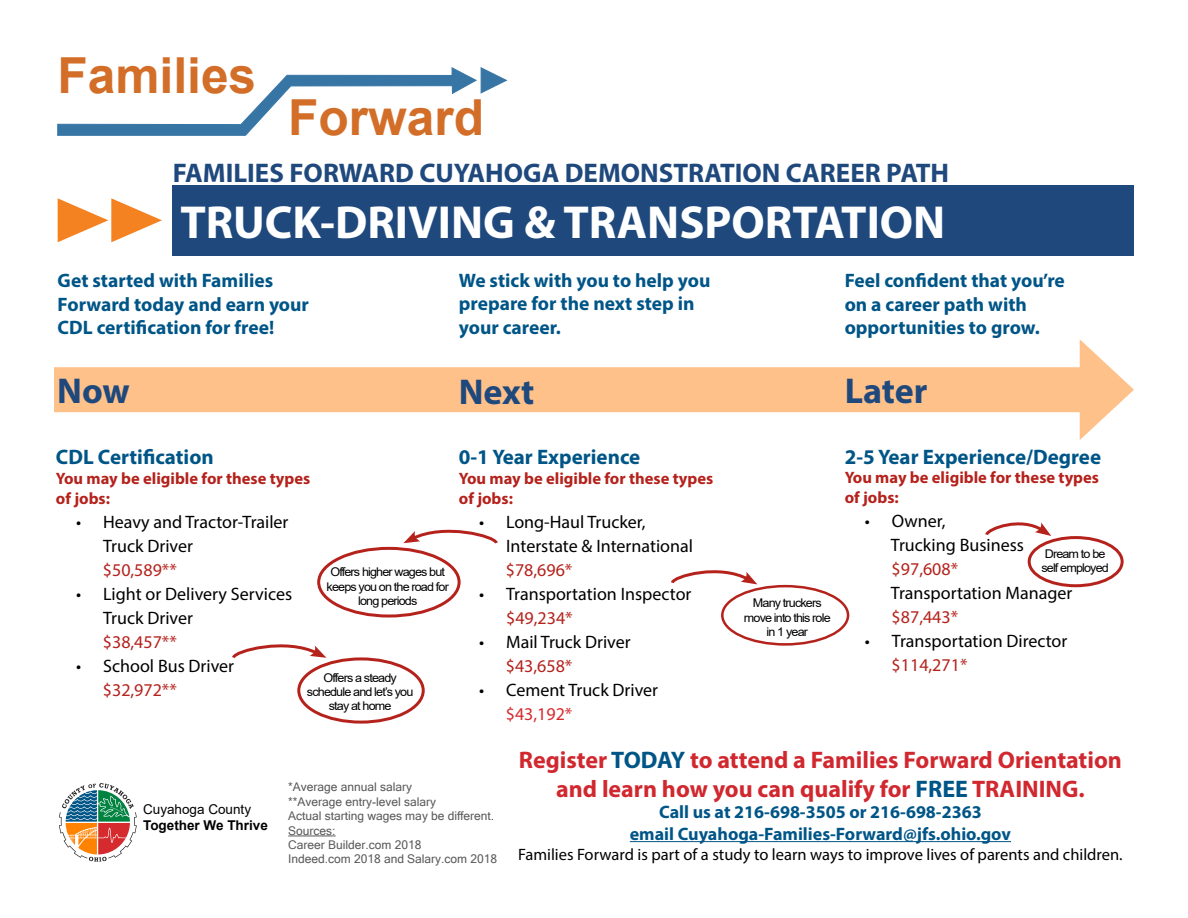
<style>
.page{position:relative;width:1188px;height:918px;background:#fff}
.page>*{position:absolute;margin:0;border:0;box-sizing:border-box;transform-origin:0 0}
.t1{font:700 49.65px "Arial";color:#d36e28}
.t2{font:700 46.5px "Myriad Pro";color:#fff}
.t3{font:700 36px "Myriad Pro";letter-spacing:-.005em;color:#1f497d}
.t4{font:700 27px "Myriad Pro";color:#1f497d}
.t5{font:700 24px/28.8px "Myriad Pro";color:#d1282f;text-align:center}
.t6{font:700 21px "Myriad Pro";color:#005587}
.t7{font:700 19.5px/23.4px "Myriad Pro";color:#005587}
.t8{font:18px/24px "Myriad Pro";color:#000}
.t9{font:700 18px "Myriad Pro";color:#005587}
.t10{font:18px "Myriad Pro";color:#b5221c}
.t11{font:18px "Myriad Pro";color:#d52b2e}
.t12{font:700 16.5px/19.8px "Myriad Pro";color:#b5221c}
.t13{font:16.5px "Myriad Pro";color:#000}
.t14{font:700 13.5px "Arial";color:#000}
.t15{font:13.5px "Arial";color:#000}
.t16{font:12px/14.4px "Arial";letter-spacing:-.07em;color:#000;text-align:center;scale:1.05 1}
.t17{font:12px "Microsoft Sans Serif";color:#595959}
.s1{color:#b5221c}
.s2{color:#005587}
</style>
<div class="page">
<svg style="left:57px;top:67px;width:450px;height:69px"></svg>
<div style="left:173px;top:185px;width:961px;height:71px;background:#1f497d"></div>
<svg style="left:58px;top:198px;width:104px;height:44px"></svg>
<div style="left:317px;top:547px;width:144px;height:71px;border:3px solid #b5221c;border-radius:50%"></div>
<hr style="left:630px;top:841px;width:381px;height:1px;background:#005587">
<svg style="left:59px;top:783px;width:78px;height:79px"></svg>
<hr style="left:288px;top:836px;width:48px;height:1px;background:#595959">
<div style="left:54px;top:367px;width:1042px;height:45px;background:#ffc18a"></div>
<svg style="left:1080px;top:339px;width:54px;height:101px"></svg>
<svg style="left:403px;top:529px;width:95px;height:15px"></svg>
<div style="left:297px;top:657px;width:128px;height:67px;border:3px solid #b5221c;border-radius:50%"></div>
<div style="left:721px;top:585px;width:128px;height:61px;border:3px solid #b5221c;border-radius:50%"></div>
<svg style="left:671px;top:570px;width:86px;height:15px"></svg>
<div style="left:1028px;top:536px;width:96px;height:51px;border:3px solid #b5221c;border-radius:50%"></div>
<svg style="left:985px;top:522px;width:66px;height:14px"></svg>
<svg style="left:232px;top:644px;width:94px;height:14px"></svg>
<p class="t1" style="left:57px;top:41px;width:200px">Families</p>
<p class="t1" style="left:288px;top:83px;width:198px">Forward</p>
<p class="t4" style="left:173px;top:156px;width:778px">FAMILIES FORWARD CUYAHOGA DEMONSTRATION CAREER PATH</p>
<p class="t2" style="left:180px;top:192px;width:767px">TRUCK-DRIVING &amp; TRANSPORTATION</p>
<p class="t7" style="left:58px;top:268px;width:253px">Get started with Families<br>Forward today and earn your<br>CDL certification for free!</p>
<p class="t7" style="left:459px;top:268px;width:253px">We stick with you to help you prepare for the next step in your career.</p>
<p class="t7" style="left:845px;top:268px;width:222px">Feel confident that you’re on a career path with opportunities to grow.</p>
<p class="t3" style="left:57px;top:367px;width:74px">Now</p>
<p class="t3" style="left:459px;top:369px;width:77px">Next</p>
<p class="t3" style="left:845px;top:367px;width:84px">Later</p>
<p class="t6" style="left:56px;top:443px;width:159px">CDL Certification</p>
<p class="t12" style="left:56px;top:468px;width:256px">You may be eligible for these types of jobs:</p>
<p class="t8" style="left:103px;top:509px;width:187px;text-indent:-27px">• Heavy and Tractor-Trailer<br>Truck Driver</p>
<p class="t10" style="left:103px;top:558px;width:76px">$50,589**</p>
<p class="t8" style="left:103px;top:581px;width:191px;text-indent:-27px">• Light or Delivery Services<br>Truck Driver</p>
<p class="t10" style="left:103px;top:630px;width:76px">$38,457**</p>
<p class="t8" style="left:76px;top:653px;width:160px">• School Bus Driver</p>
<p class="t10" style="left:103px;top:678px;width:76px">$32,972**</p>
<p class="t16" style="left:327px;top:565px;width:118px">Offers higher wages but keeps you on the road for long periods</p>
<p class="t16" style="left:307px;top:670px;width:103px">Offers a steady schedule and let’s you stay at home</p>
<p class="t6" style="left:459px;top:443px;width:183px">0-1 Year Experience</p>
<p class="t12" style="left:459px;top:468px;width:256px">You may be eligible for these types of jobs:</p>
<p class="t8" style="left:506px;top:509px;width:189px;text-indent:-27px">• Long-Haul Trucker,<br>Interstate &amp; International</p>
<p class="t10" style="left:506px;top:558px;width:68px">$78,696*</p>
<p class="t8" style="left:506px;top:581px;width:187px;text-indent:-27px">• Transportation Inspector <span class="s1">$49,234*</span></p>
<p class="t8" style="left:479px;top:629px;width:153px">• Mail Truck Driver</p>
<p class="t10" style="left:506px;top:654px;width:68px">$43,658*</p>
<p class="t8" style="left:479px;top:677px;width:181px">• Cement Truck Driver</p>
<p class="t11" style="left:506px;top:702px;width:68px">$43,192*</p>
<p class="t16" style="left:753px;top:596px;width:67px">Many truckers</p>
<p class="t16" style="left:744px;top:610px;width:84px">move into this role</p>
<p class="t16" style="left:767px;top:625px;width:41px">in 1 year</p>
<p class="t6" style="left:845px;top:443px;width:258px">2-5 Year Experience/Degree</p>
<p class="t12" style="left:845px;top:468px;width:256px">You may be eligible for these types of jobs:</p>
<p class="t8" style="left:865px;top:509px;width:82px">• Owner,</p>
<p class="t8" style="left:891px;top:533px;width:135px">Trucking Business</p>
<p class="t10" style="left:892px;top:558px;width:68px">$97,608*</p>
<p class="t8" style="left:891px;top:581px;width:183px">Transportation Manager <span class="s1">$87,443*</span></p>
<p class="t8" style="left:865px;top:629px;width:204px">• Transportation Director</p>
<p class="t10" style="left:892px;top:654px;width:77px">$114,271*</p>
<p class="t16" style="left:1041px;top:546px;width:66px;text-align:left">Dream to be self employed</p>
<p class="t15" style="left:143px;top:800px;width:110px">Cuyahoga County</p>
<p class="t14" style="left:143px;top:816px;width:126px">Together We Thrive</p>
<p class="t17" style="left:288px;top:779px;width:125px">*Average annual salary</p>
<p class="t17" style="left:288px;top:794px;width:149px">**Average entry-level salary</p>
<p class="t17" style="left:288px;top:808px;width:208px">Actual starting wages may be different.</p>
<p class="t17" style="left:288px;top:823px;width:49px">Sources:</p>
<p class="t17" style="left:288px;top:837px;width:135px">Career Builder.com 2018</p>
<p class="t17" style="left:288px;top:851px;width:210px">Indeed.com 2018 and Salary.com 2018</p>
<p class="t5" style="left:519px;top:745px;width:604px">Register <span class="s2">TODAY</span> to attend a Families Forward Orientation and learn how you can qualify for <span class="s2">FREE</span> TRAINING.</p>
<p class="t9" style="left:659px;top:800px;width:324px">Call us at 216-698-3505 or 216-698-2363</p>
<p class="t9" style="left:630px;top:822px;width:383px">email Cuyahoga-Families-Forward@jfs.ohio.gov</p>
<p class="t13" style="left:518px;top:844px;width:606px">Families Forward is part of a study to learn ways to improve lives of parents and children.</p>
</div>
